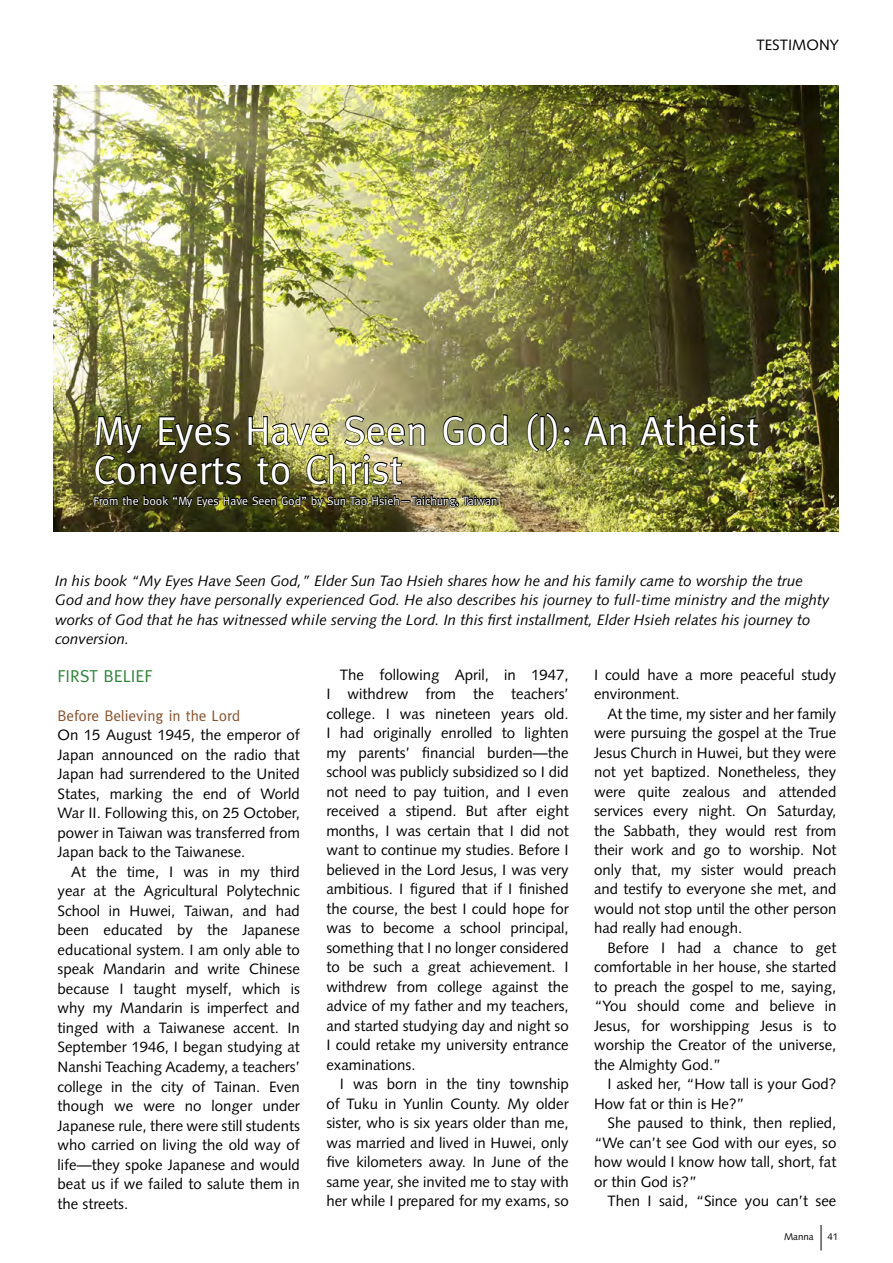
<style>
.page{position:relative;width:893px;height:1263px;background:#fff}
.page>*{position:absolute;margin:0;border:0;box-sizing:border-box;transform-origin:0 0}
.t1{font:40.5px/39px "Meta";color:#fff}
.t2{font:17.25px "Meta";color:#2b8236}
.t3{font:15.3px "Meta";color:#88502a}
.t4{font:15px/19.5px "Syntax";color:#000;text-align:justify}
.t5{font:italic 15px/19.5px "Syntax";color:#000}
.t6{font:12px "Meta";color:#fff}
.t7{font:9.75px "Syntax";color:#000}
</style>
<div class="page">
<svg style="left:821px;top:1225px;width:1px;height:25px"></svg>
<img style="left:53px;top:85px;width:785px;height:446px">
<svg style="left:526px;top:411px;width:45px;height:42px;background:#595c2e"></svg>
<svg style="left:582px;top:415px;width:45px;height:31px"></svg>
<svg style="left:638px;top:413px;width:122px;height:34px;background:#373817"></svg>
<img style="left:93px;top:413px;width:417px;height:119px">
<p class="t4" style="left:756px;top:35px;width:84px">TESTIMONY</p>
<h1 class="t1" style="left:94px;top:410px;width:667px">My Eyes Have Seen God (I): An Atheist<br>Converts to Christ</h1>
<p class="t6" style="left:94px;top:493px;width:405px">From the book “My Eyes Have Seen God” by Sun Tao Hsieh—Taichung, Taiwan</p>
<p class="t5" style="left:55px;top:571px;width:776px">In his book “My Eyes Have Seen God,” Elder Sun Tao Hsieh shares how he and his family came to worship the true God and how they have personally experienced God. He also describes his journey to full-time ministry and the mighty works of God that he has witnessed while serving the Lord. In this first installment, Elder Hsieh relates his journey to conversion.</p>
<p class="t2" style="left:58px;top:666px;width:96px">FIRST BELIEF</p>
<p class="t3" style="left:58px;top:707px;width:184px">Before Believing in the Lord</p>
<p class="t4" style="left:58px;top:725px;width:244px">On 15 August 1945, the emperor of Japan announced on the radio that Japan had surrendered to the United States, marking the end of World War II. Following this, on 25 October, power in Taiwan was transferred from Japan back to the Taiwanese.</p>
<p class="t4" style="left:58px;top:862px;width:244px;text-indent:14px">At the time, I was in my third year at the Agricultural Polytechnic School in Huwei, Taiwan, and had been educated by the Japanese educational system. I am only able to speak Mandarin and write Chinese because I taught myself, which is why my Mandarin is imperfect and tinged with a Taiwanese accent. In September 1946, I began studying at Nanshi Teaching Academy, a teachers’ college in the city of Tainan. Even though we were no longer under Japanese rule, there were still students who carried on living the old way of life—they spoke Japanese and would beat us if we failed to salute them in the streets.</p>
<p class="t4" style="left:326px;top:665px;width:244px;text-indent:14px">The following April, in 1947, I withdrew from the teachers’ college. I was nineteen years old.<br>I had originally enrolled to lighten my parents’ financial burden—the school was publicly subsidized so I did not need to pay tuition, and I even received a stipend. But after eight months, I was certain that I did not want to continue my studies. Before I believed in the Lord Jesus, I was very ambitious. I figured that if I finished the course, the best I could hope for was to become a school principal, something that I no longer considered to be such a great achievement. I withdrew from college against the advice of my father and my teachers, and started studying day and night so I could retake my university entrance examinations.</p>
<p class="t4" style="left:326px;top:1074px;width:244px;text-indent:14px">I was born in the tiny township of Tuku in Yunlin County. My older sister, who is six years older than me, was married and lived in Huwei, only five kilometers away. In June of the same year, she invited me to stay with her while I prepared for my exams, so</p>
<p class="t4" style="left:594px;top:665px;width:244px">I could have a more peaceful study environment.</p>
<p class="t4" style="left:594px;top:704px;width:244px;text-indent:14px">At the time, my sister and her family were pursuing the gospel at the True Jesus Church in Huwei, but they were not yet baptized. Nonetheless, they were quite zealous and attended services every night. On Saturday, the Sabbath, they would rest from their work and go to worship. Not only that, my sister would preach and testify to everyone she met, and would not stop until the other person had really had enough.</p>
<p class="t4" style="left:594px;top:938px;width:244px;text-indent:14px">Before I had a chance to get comfortable in her house, she started to preach the gospel to me, saying, “You should come and believe in Jesus, for worshipping Jesus is to worship the Creator of the universe, the Almighty God.”</p>
<p class="t4" style="left:594px;top:1074px;width:244px;text-indent:14px">I asked her, “How tall is your God?<br>How fat or thin is He?”</p>
<p class="t4" style="left:594px;top:1113px;width:244px;text-indent:14px">She paused to think, then replied, “We can’t see God with our eyes, so how would I know how tall, short, fat or thin God is?”</p>
<p class="t4" style="left:607px;top:1191px;width:230px">Then I said, “Since you can’t see</p>
<p class="t7" style="left:784px;top:1231px;width:31px">Manna</p>
<p class="t7" style="left:827px;top:1231px;width:12px">41</p>
</div>
